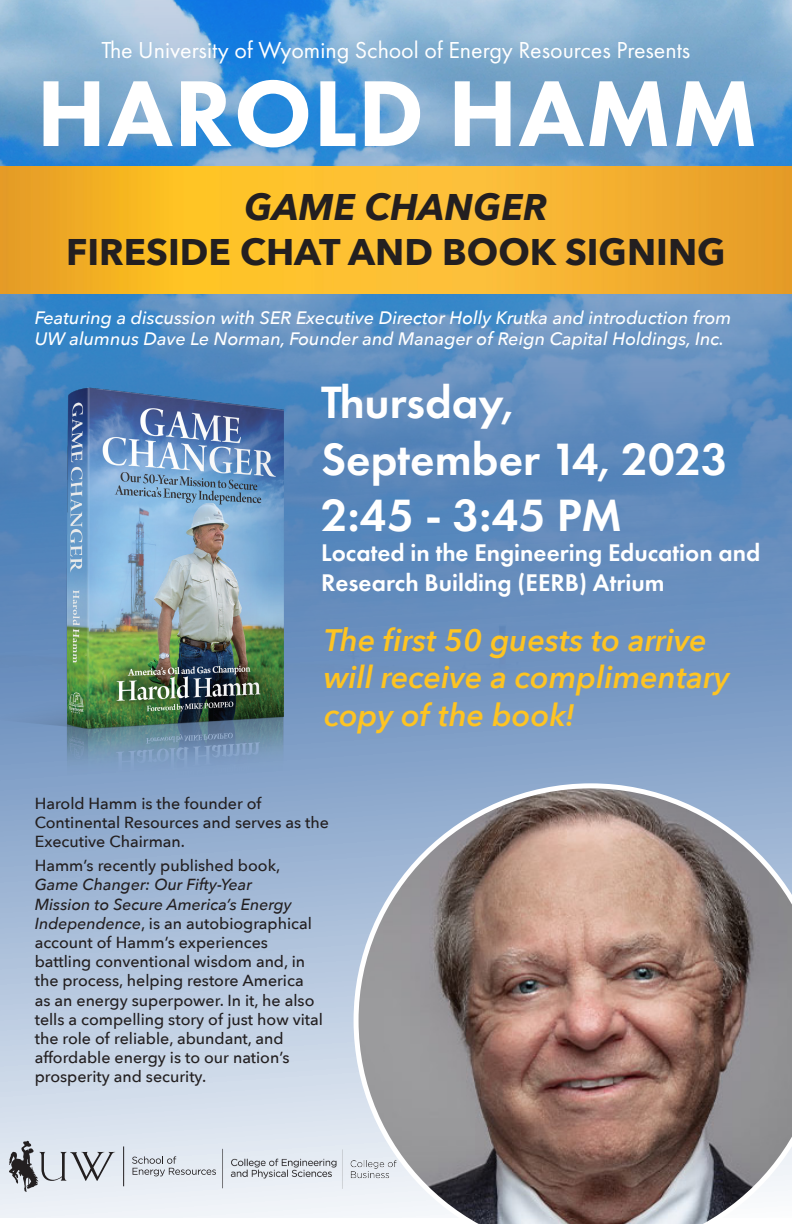
<style>
.page{position:relative;width:792px;height:1224px;background:#fff}
.page>*{position:absolute;margin:0;border:0;box-sizing:border-box;transform-origin:0 0}
.t1{font:800 97px "Futura PT";letter-spacing:.01em;color:#fff}
.t2{font:600 47px "Futura PT";color:#fff}
.t3{font:700 37px "Avenir Next";color:#231f20}
.t4{font:italic 700 37px "Avenir Next";color:#231f20}
.t5{font:italic 600 31px/37.2px "Avenir Next";color:#fec422}
.t6{font:600 25px/30px "Futura PT";color:#fff}
.t7{font:24px "Futura PT";color:#fff}
.t8{font:italic 500 18px/21.6px "Avenir Next";color:#fff}
.t9{font:500 16px/19.2px "Avenir Next";color:#231f20}
.s1{font-style:italic}
</style>
<div class="page">
<svg style="left:0;top:672px;width:792px;height:546px;background:#a7bcd8"></svg>
<img style="left:0;top:0;width:792px;height:672px">
<svg style="left:354px;top:783px;width:438px;height:441px;background:#998988"></svg>
<img style="left:0;top:384px;width:303px;height:391px">
<img style="left:0;top:166px;width:792px;height:128px">
<svg style="left:9px;top:1141px;width:106px;height:51px;background:#bcc0c7"></svg>
<hr style="left:123px;top:1146px;width:1px;height:40px;background:#231f20">
<svg style="left:132px;top:1156px;width:84px;height:20px;background:#c9ced5"></svg>
<img style="left:220px;top:1145px;width:120px;height:47px">
<img style="left:340px;top:1145px;width:64px;height:47px">
<p class="t7" style="left:102px;top:36px;width:590px">The University of Wyoming School of Energy Resources Presents</p>
<p class="t1" style="left:36px;top:53px;width:723px">HAROLD HAMM</p>
<p class="t4" style="left:245px;top:176px;width:304px">GAME CHANGER</p>
<p class="t3" style="left:66px;top:220px;width:661px">FIRESIDE CHAT AND BOOK SIGNING</p>
<p class="t8" style="left:35px;top:306px;width:698px">Featuring a discussion with SER Executive Director Holly Krutka and introduction from<br>UW alumnus Dave Le Norman, Founder and Manager of Reign Capital Holdings, Inc.</p>
<p class="t2" style="left:321px;top:373px;width:195px">Thursday,</p>
<p class="t2" style="left:321px;top:430px;width:408px">September 14, 2023</p>
<p class="t2" style="left:321px;top:486px;width:302px">2:45 - 3:45 PM</p>
<p class="t6" style="left:321px;top:537px;width:441px">Located in the Engineering Education and<br>Research Building (EERB) Atrium</p>
<p class="t5" style="left:324px;top:621px;width:407px">The first 50 guests to arrive will receive a complimentary copy of the book!</p>
<p class="t9" style="left:35px;top:793px;width:296px">Harold Hamm is the founder of<br>Continental Resources and serves as the<br>Executive Chairman.</p>
<p class="t9" style="left:35px;top:855px;width:290px">Hamm’s recently published book, <span class="s1">Game Changer: Our Fifty-Year<br>Mission to Secure America’s Energy Independence</span>, is an autobiographical account of Hamm’s experiences battling conventional wisdom and, in the process, helping restore America as an energy superpower. In it, he also tells a compelling story of just how vital the role of reliable, abundant, and affordable energy is to our nation’s prosperity and security.</p>
</div>
